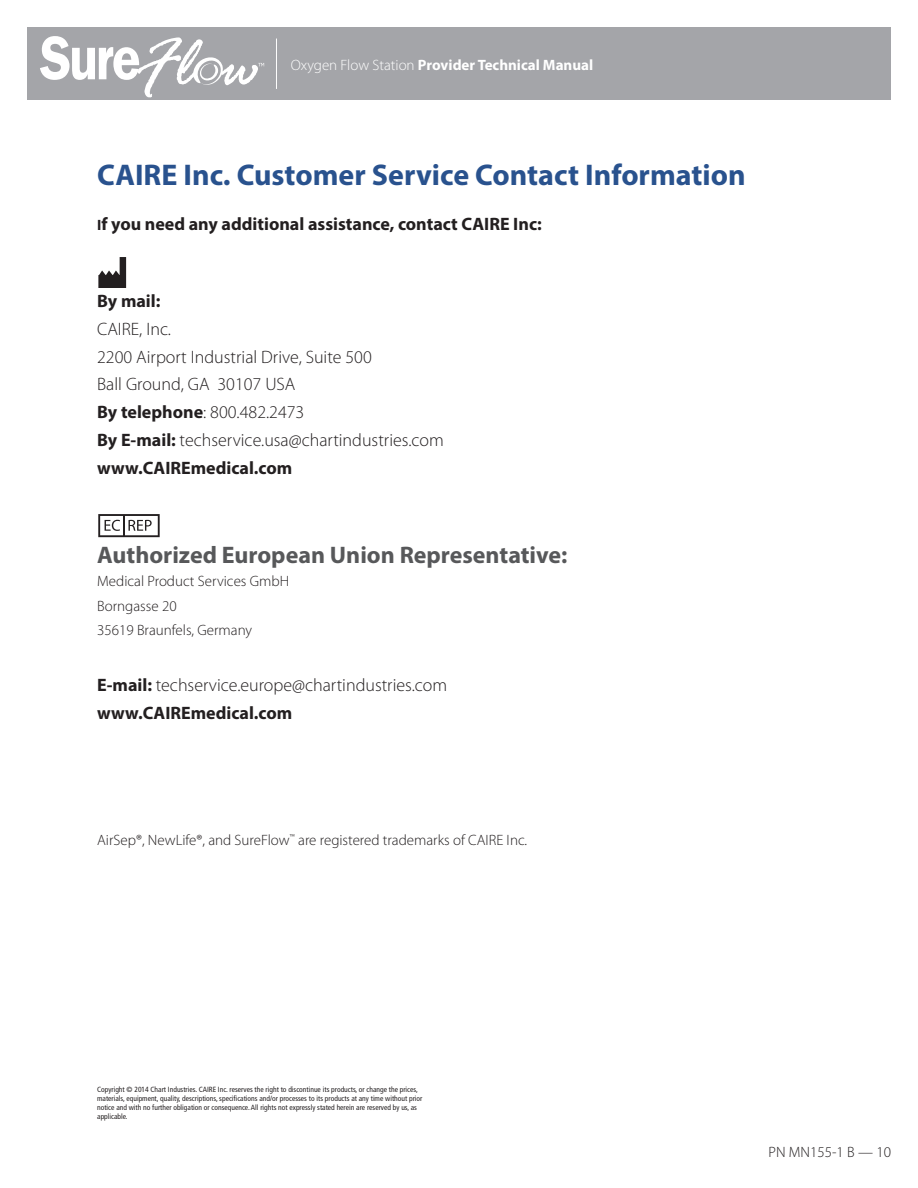
<style>
.page{position:relative;width:918px;height:1188px;background:#fff}
.page>*{position:absolute;margin:0;border:0;box-sizing:border-box;transform-origin:0 0}
.Header_Main{font:700 30px "Myriad Pro";color:#29528e}
.Header_Sub_1{font:700 24px "Myriad Pro";color:#57585a}
.t1{font:300 18px "Myriad Pro";color:#231f20}
.Bullets_-_Basic{font:700 18px "Myriad Pro";color:#231f20}
.t2{font:300 15px "Myriad Pro";color:#231f20}
.t3{font:700 15px "Myriad Pro";color:#fff}
.t4{font:condensed 7.5px/9px "Frutiger";color:#231f20}
.s1{font-weight:300}
.s2{font-size:15px}
.s3{font-weight:700}
</style>
<div class="page">
<div style="left:27px;top:28px;width:864px;height:72px;background:#a4a5a9"></div>
<hr style="left:276px;top:39px;width:1px;height:50px;background:#fff">
<svg style="left:40px;top:36px;width:224px;height:61px"></svg>
<svg style="left:98px;top:257px;width:28px;height:31px"></svg>
<svg style="left:98px;top:514px;width:62px;height:23px"></svg>
<hr style="left:123px;top:515px;width:2px;height:21px;background:#231f20">
<h3 class="t3" style="left:291px;top:55px;width:304px"><span class="s1">Oxygen Flow Station</span> Provider Technical Manual</h3>
<p class="Header_Main" style="left:97px;top:155px;width:650px">CAIRE Inc. Customer Service Contact Information</p>
<p class="Bullets_-_Basic" style="left:97px;top:213px;width:446px"><span class="s2">I</span>f you need any additional assistance, contact CAIRE Inc:</p>
<p class="Bullets_-_Basic" style="left:97px;top:289px;width:65px">By mail:</p>
<p class="t1" style="left:97px;top:319px;width:75px">CAIRE, Inc.</p>
<p class="t1" style="left:97px;top:347px;width:276px">2200 Airport Industrial Drive, Suite 500</p>
<p class="t1" style="left:97px;top:375px;width:200px">Ball Ground, GA 30107 USA</p>
<p class="t1" style="left:97px;top:402px;width:209px"><span class="s3">By telephone</span>: 800.482.2473</p>
<p class="t1" style="left:97px;top:430px;width:348px"><span class="s3">By E-mail:</span> techservice.usa@chartindustries.com</p>
<p class="Bullets_-_Basic" style="left:97px;top:456px;width:197px">www.CAIREmedical.com</p>
<p class="Header_Sub_1" style="left:97px;top:540px;width:472px">Authorized European Union Representative:</p>
<p class="t2" style="left:97px;top:573px;width:193px">Medical Product Services GmbH</p>
<p class="t2" style="left:97px;top:597px;width:81px">Borngasse 20</p>
<p class="t2" style="left:97px;top:622px;width:157px">35619 Braunfels, Germany</p>
<p class="t1" style="left:97px;top:675px;width:352px"><span class="s3">E-mail:</span> techservice.europe@chartindustries.com</p>
<p class="Bullets_-_Basic" style="left:97px;top:701px;width:197px">www.CAIREmedical.com</p>
<p class="t2" style="left:97px;top:831px;width:431px">AirSep®, NewLife®, and SureFlow<sup>™</sup> are registered trademarks of CAIRE Inc.</p>
<p class="t4" style="left:97px;top:1085px;width:327px">Copyright © 2014 Chart Industries. CAIRE Inc. reserves the right to discontinue its products, or change the prices, materials, equipment, quality, descriptions, specifications and/or processes to its products at any time without prior notice and with no further obligation or consequence. All rights not expressly stated herein are reserved by us, as applicable.</p>
<h3 class="t2" style="left:769px;top:1144px;width:124px">PN MN155-1 B — 10</h3>
</div>
